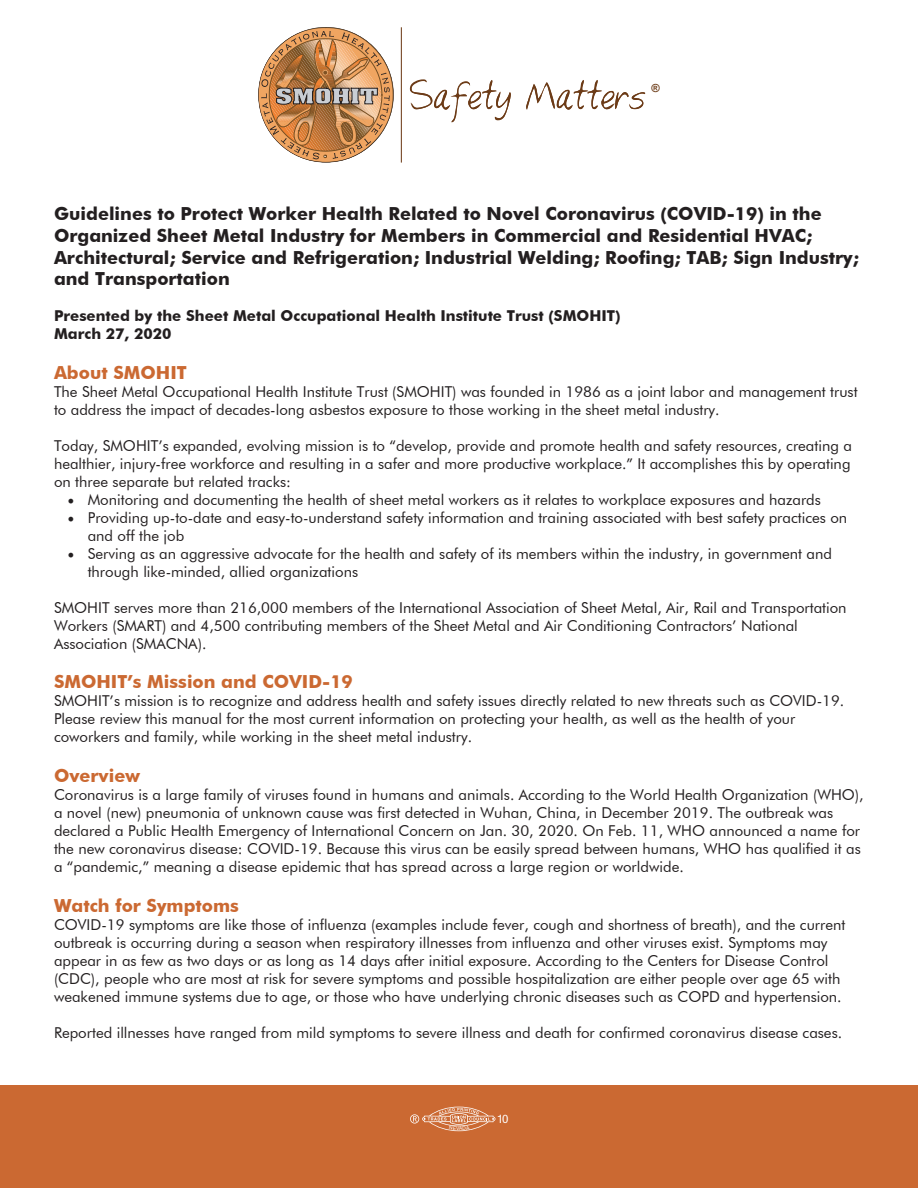
<style>
.page{position:relative;width:918px;height:1188px;background:#fff}
.page>*{position:absolute;margin:0;border:0;box-sizing:border-box;transform-origin:0 0}
.t1{font:700 18px/21.6px "Futura BT";color:#231f20}
.t2{font:700 18px "Futura BT";color:#cb6932}
.t3{font:15px/18px "Futura BT";color:#231f20}
.t4{font:700 15px/18px "Futura BT";color:#231f20}
.t5{font:11.4px "Microsoft Sans Serif";color:#fff}
.t6{font:700 11.25px "Arial";color:#6c3b17}
.s1{font-family:"Minion Pro";font-size:18px}
</style>
<div class="page">
<div style="left:0;top:1085px;width:918px;height:103px;background:#cb6932"></div>
<svg style="left:258px;top:27px;width:135px;height:134px"></svg>
<hr style="left:401px;top:27px;width:1px;height:136px;background:#6c3b17">
<svg style="left:410px;top:79px;width:235px;height:43px"></svg>
<svg style="left:410px;top:1107px;width:85px;height:24px"></svg>
<p class="t6" style="left:651px;top:80px;width:10px">®</p>
<p class="t1" style="left:54px;top:203px;width:807px">Guidelines to Protect Worker Health Related to Novel Coronavirus (COVID-19) in the Organized Sheet Metal Industry for Members in Commercial and Residential HVAC; Architectural; Service and Refrigeration; Industrial Welding; Roofing; TAB; Sign Industry; and Transportation</p>
<p class="t4" style="left:54px;top:307px;width:568px">Presented by the Sheet Metal Occupational Health Institute Trust (SMOHIT)<br>March 27, 2020</p>
<p class="t2" style="left:54px;top:361px;width:134px">About SMOHIT</p>
<p class="t3" style="left:54px;top:382px;width:805px">The Sheet Metal Occupational Health Institute Trust (SMOHIT) was founded in 1986 as a joint labor and management trust to address the impact of decades-long asbestos exposure to those working in the sheet metal industry.</p>
<p class="t3" style="left:54px;top:436px;width:799px;text-align:justify">Today, SMOHIT’s expanded, evolving mission is to “develop, provide and promote health and safety resources, creating a healthier, injury-free workforce and resulting in a safer and more productive workplace.” It accomplishes this by operating on three separate but related tracks:</p>
<p class="t3" style="left:68px;top:490px;width:755px"><span class="s1">•</span> Monitoring and documenting the health of sheet metal workers as it relates to workplace exposures and hazards</p>
<p class="t3" style="left:88px;top:508px;width:761px;text-indent:-20px"><span class="s1">•</span> Providing up-to-date and easy-to-understand safety information and training associated with best safety practices on and off the job</p>
<p class="t3" style="left:88px;top:544px;width:746px;text-indent:-20px"><span class="s1">•</span> Serving as an aggressive advocate for the health and safety of its members within the industry, in government and through like-minded, allied organizations</p>
<p class="t3" style="left:54px;top:598px;width:794px">SMOHIT serves more than 216,000 members of the International Association of Sheet Metal, Air, Rail and Transportation<br>Workers (SMART) and 4,500 contributing members of the Sheet Metal and Air Conditioning Contractors’ National<br>Association (SMACNA).</p>
<p class="t2" style="left:54px;top:671px;width:300px">SMOHIT’s Mission and COVID-19</p>
<p class="t3" style="left:54px;top:692px;width:792px">SMOHIT’s mission is to recognize and address health and safety issues directly related to new threats such as COVID-19.<br>Please review this manual for the most current information on protecting your health, as well as the health of your coworkers and family, while working in the sheet metal industry.</p>
<p class="t2" style="left:54px;top:765px;width:87px">Overview</p>
<p class="t3" style="left:54px;top:786px;width:811px">Coronavirus is a large family of viruses found in humans and animals. According to the World Health Organization (WHO), a novel (new) pneumonia of unknown cause was first detected in Wuhan, China, in December 2019. The outbreak was declared a Public Health Emergency of International Concern on Jan. 30, 2020. On Feb. 11, WHO announced a name for the new coronavirus disease: COVID-19. Because this virus can be easily spread between humans, WHO has qualified it as a “pandemic,” meaning a disease epidemic that has spread across a large region or worldwide.</p>
<p class="t2" style="left:54px;top:894px;width:186px">Watch for Symptoms</p>
<p class="t3" style="left:54px;top:915px;width:793px">COVID-19 symptoms are like those of influenza (examples include fever, cough and shortness of breath), and the current outbreak is occurring during a season when respiratory illnesses from influenza and other viruses exist. Symptoms may appear in as few as two days or as long as 14 days after initial exposure. According to the Centers for Disease Control (CDC), people who are most at risk for severe symptoms and possible hospitalization are either people over age 65 with weakened immune systems due to age, or those who have underlying chronic diseases such as COPD and hypertension.</p>
<p class="t3" style="left:54px;top:1023px;width:790px">Reported illnesses have ranged from mild symptoms to severe illness and death for confirmed coronavirus disease cases.</p>
<p class="t5" style="left:497px;top:1112px;width:13px">10</p>
</div>
